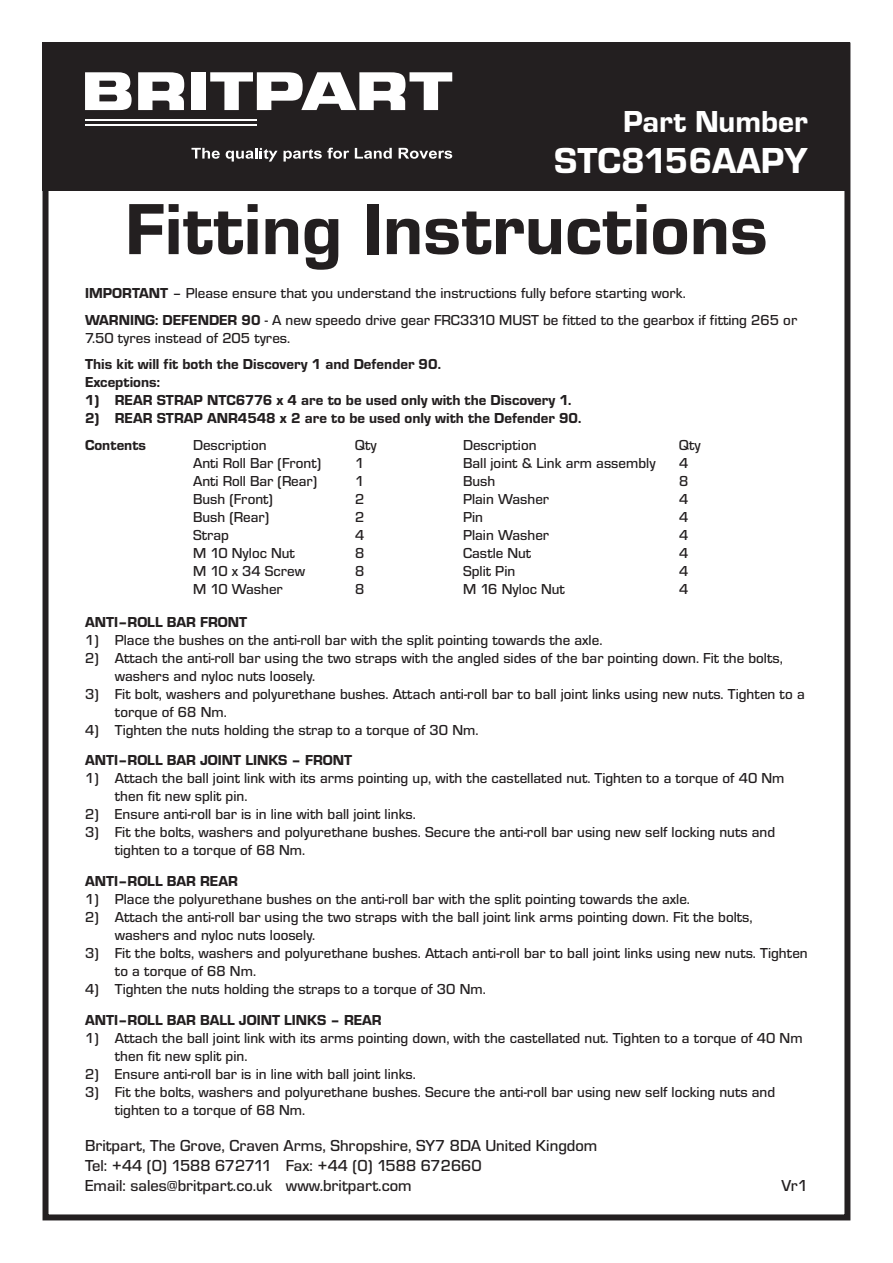
<style>
.page{position:relative;width:893px;height:1263px;background:#fff}
.page>*{position:absolute;margin:0;border:0;box-sizing:border-box;transform-origin:0 0}
.t1{font:75px "Eurostile T Heav";color:#231f20}
.t2{font:37.5px "Eurostile T Heav";color:#fff}
.t3{font:31.5px "Eurostile T Heav";color:#fff}
.t4{font:500 16.5px/19.8px "Eurostile T";color:#231f20}
.t5{font:500 15px/18px "Eurostile T";color:#231f20}
.t6{font:15px/18px "Eurostile T Heav";color:#231f20}
.s1{font-family:"Eurostile T Heav";font-weight:400}
</style>
<div class="page">
<div style="left:43px;top:43px;width:807px;height:1177px;border:6px solid #231f20"></div>
<div style="left:43px;top:43px;width:807px;height:148px;background:#231f20"></div>
<svg style="left:191px;top:148px;width:29px;height:11px"></svg>
<svg style="left:355px;top:148px;width:37px;height:11px"></svg>
<svg style="left:399px;top:148px;width:53px;height:11px"></svg>
<svg style="left:226px;top:148px;width:52px;height:14px"></svg>
<svg style="left:284px;top:148px;width:65px;height:14px"></svg>
<hr style="left:85px;top:120px;width:172px;height:1px;background:#fff">
<hr style="left:85px;top:125px;width:172px;height:1px;background:#fff">
<div style="left:191px;top:72px;width:15px;height:38px;background:#fff"></div>
<svg style="left:138px;top:72px;width:46px;height:38px"></svg>
<svg style="left:85px;top:72px;width:47px;height:38px;background:#d5d4d4"></svg>
<svg style="left:210px;top:72px;width:242px;height:38px"></svg>
<h3 class="t3" style="left:623px;top:102px;width:186px">Part Number</h3>
<h2 class="t2" style="left:554px;top:138px;width:255px">STC8156AAPY</h2>
<h1 class="t1" style="left:125px;top:184px;width:644px">Fitting Instructions</h1>
<p class="t5" style="left:85px;top:280px;width:714px;line-height:26.5px"><span class="s1">IMPORTANT</span> – Please ensure that you understand the instructions fully before starting work.<br><span class="s1">WARNING: DEFENDER 90</span> - A new speedo drive gear FRC3310 MUST be fitted to the gearbox if fitting 265 or</p>
<p class="t5" style="left:85px;top:329px;width:207px">7.50 tyres instead of 205 tyres.</p>
<p class="t6" style="left:85px;top:355px;width:357px">This kit will fit both the Discovery 1 and Defender 90.<br>Exceptions:</p>
<p class="t6" style="left:85px;top:391px;width:488px">1) REAR STRAP NTC6776 x 4 are to be used only with the Discovery 1.</p>
<p class="t6" style="left:85px;top:405px;width:498px;line-height:26.5px">2) REAR STRAP ANR4548 x 2 are to be used only with the Defender 90.<br>Contents</p>
<p class="t5" style="left:193px;top:436px;width:75px">Description</p>
<p class="t5" style="left:355px;top:436px;width:23px">Qty</p>
<p class="t5" style="left:463px;top:436px;width:75px">Description</p>
<p class="t5" style="left:679px;top:436px;width:23px">Qty</p>
<p class="t5" style="left:193px;top:454px;width:130px">Anti Roll Bar (Front)</p>
<p class="t5" style="left:355px;top:454px;width:11px">1</p>
<p class="t5" style="left:463px;top:454px;width:194px">Ball joint &amp; Link arm assembly</p>
<p class="t5" style="left:679px;top:454px;width:11px">4</p>
<p class="t5" style="left:193px;top:472px;width:126px">Anti Roll Bar (Rear)</p>
<p class="t5" style="left:355px;top:472px;width:11px">1</p>
<p class="t5" style="left:463px;top:472px;width:34px">Bush</p>
<p class="t5" style="left:679px;top:472px;width:11px">8</p>
<p class="t5" style="left:193px;top:490px;width:81px">Bush (Front)</p>
<p class="t5" style="left:355px;top:490px;width:11px">2</p>
<p class="t5" style="left:463px;top:490px;width:87px">Plain Washer</p>
<p class="t5" style="left:679px;top:490px;width:11px">4</p>
<p class="t5" style="left:193px;top:508px;width:78px">Bush (Rear)</p>
<p class="t5" style="left:355px;top:508px;width:11px">2</p>
<p class="t5" style="left:463px;top:508px;width:21px">Pin</p>
<p class="t5" style="left:679px;top:508px;width:11px">4</p>
<p class="t5" style="left:193px;top:526px;width:37px">Strap</p>
<p class="t5" style="left:355px;top:526px;width:11px">4</p>
<p class="t5" style="left:463px;top:526px;width:87px">Plain Washer</p>
<p class="t5" style="left:679px;top:526px;width:11px">4</p>
<p class="t5" style="left:193px;top:544px;width:103px">M 10 Nyloc Nut</p>
<p class="t5" style="left:355px;top:544px;width:11px">8</p>
<p class="t5" style="left:463px;top:544px;width:70px">Castle Nut</p>
<p class="t5" style="left:679px;top:544px;width:11px">4</p>
<p class="t5" style="left:193px;top:562px;width:114px">M 10 x 34 Screw</p>
<p class="t5" style="left:355px;top:562px;width:11px">8</p>
<p class="t5" style="left:463px;top:562px;width:54px">Split Pin</p>
<p class="t5" style="left:679px;top:562px;width:11px">4</p>
<p class="t5" style="left:193px;top:580px;width:91px">M 10 Washer</p>
<p class="t5" style="left:355px;top:580px;width:11px">8</p>
<p class="t5" style="left:463px;top:580px;width:103px">M 16 Nyloc Nut</p>
<p class="t5" style="left:679px;top:580px;width:11px">4</p>
<p class="t6" style="left:85px;top:612px;width:164px">ANTI–ROLL BAR FRONT</p>
<p class="t5" style="left:85px;top:630px;width:519px">1) Place the bushes on the anti-roll bar with the split pointing towards the axle.</p>
<p class="t5" style="left:115px;top:648px;width:669px;text-indent:-30px">2) Attach the anti-roll bar using the two straps with the angled sides of the bar pointing down. Fit the bolts, washers and nyloc nuts loosely.</p>
<p class="t5" style="left:115px;top:684px;width:691px;text-indent:-30px">3) Fit bolt, washers and polyurethane bushes. Attach anti-roll bar to ball joint links using new nuts. Tighten to a torque of 68 Nm.</p>
<p class="t5" style="left:85px;top:720px;width:395px">4) Tighten the nuts holding the strap to a torque of 30 Nm.</p>
<p class="t6" style="left:85px;top:751px;width:269px">ANTI–ROLL BAR JOINT LINKS – FRONT</p>
<p class="t5" style="left:115px;top:769px;width:671px;text-indent:-30px">1) Attach the ball joint link with its arms pointing up, with the castellated nut. Tighten to a torque of 40 Nm then fit new split pin.</p>
<p class="t5" style="left:85px;top:805px;width:332px">2) Ensure anti-roll bar is in line with ball joint links.</p>
<p class="t5" style="left:115px;top:823px;width:662px;text-indent:-30px">3) Fit the bolts, washers and polyurethane bushes. Secure the anti-roll bar using new self locking nuts and tighten to a torque of 68 Nm.</p>
<p class="t6" style="left:85px;top:872px;width:154px">ANTI–ROLL BAR REAR</p>
<p class="t5" style="left:85px;top:890px;width:606px">1) Place the polyurethane bushes on the anti-roll bar with the split pointing towards the axle.</p>
<p class="t5" style="left:115px;top:908px;width:639px;text-indent:-30px">2) Attach the anti-roll bar using the two straps with the ball joint link arms pointing down. Fit the bolts, washers and nyloc nuts loosely.</p>
<p class="t5" style="left:115px;top:944px;width:694px;text-indent:-30px">3) Fit the bolts, washers and polyurethane bushes. Attach anti-roll bar to ball joint links using new nuts. Tighten to a torque of 68 Nm.</p>
<p class="t5" style="left:85px;top:980px;width:402px">4) Tighten the nuts holding the straps to a torque of 30 Nm.</p>
<p class="t6" style="left:85px;top:1011px;width:298px">ANTI–ROLL BAR BALL JOINT LINKS – REAR</p>
<p class="t5" style="left:115px;top:1029px;width:689px;text-indent:-30px">1) Attach the ball joint link with its arms pointing down, with the castellated nut. Tighten to a torque of 40 Nm then fit new split pin.</p>
<p class="t5" style="left:85px;top:1065px;width:332px">2) Ensure anti-roll bar is in line with ball joint links.</p>
<p class="t5" style="left:115px;top:1083px;width:662px;text-indent:-30px">3) Fit the bolts, washers and polyurethane bushes. Secure the anti-roll bar using new self locking nuts and tighten to a torque of 68 Nm.</p>
<p class="t4" style="left:85px;top:1135px;width:514px">Britpart, The Grove, Craven Arms, Shropshire, SY7 8DA United Kingdom<br>Tel: +44 (0) 1588 672711 Fax: +44 (0) 1588 672660<br>Email: sales@britpart.co.uk www.britpart.com</p>
<p class="t4" style="left:782px;top:1175px;width:28px">Vr1</p>
</div>
